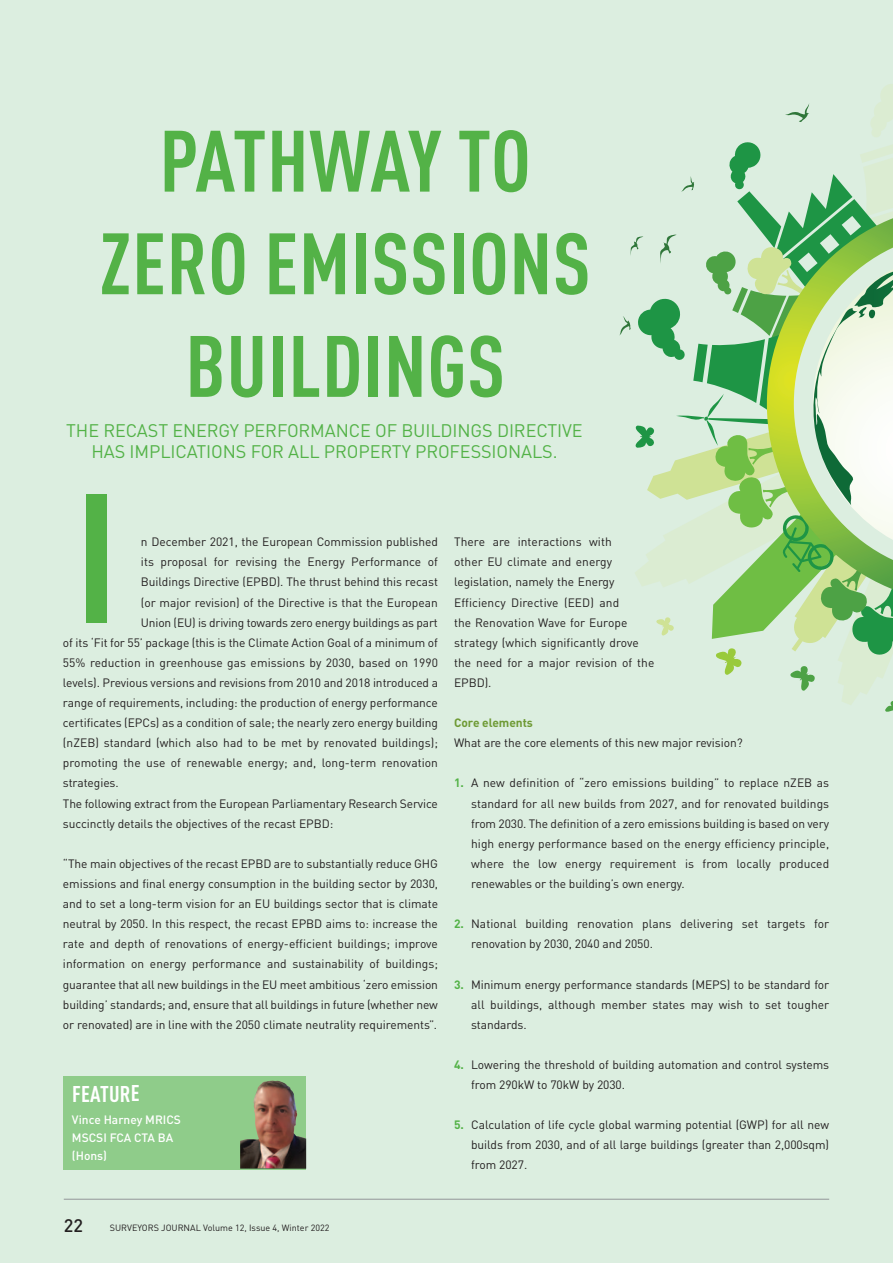
<style>
.page{position:relative;width:893px;height:1263px;background:#dceee0}
.page>*{position:absolute;margin:0;border:0;box-sizing:border-box;transform-origin:0 0}
.t1{font:700 condensed 180px "DINOT";color:#53b247}
.t2{font:700 condensed 85.5px/102.6px "DINOT";letter-spacing:.01em;color:#53b247;text-align:center}
.t3{font:700 condensed 22.5px "DINOT";letter-spacing:.01em;color:#fff}
.t4{font:18px/21.6px "DINOT";letter-spacing:-.005em;color:#53b247;text-align:center}
.t5{font:500 18px "DINOT";color:#231f20}
.t6{font:12px/20.1px "DINOT";letter-spacing:-.005em;color:#231f20}
.t7{font:500 12px/18px "DINOT";color:#fff}
.t8{font:700 12px "DINOT";letter-spacing:-.005em;color:#6e9a34}
.t9{font:9px "DINOT";color:#231f20}
.s1{font-weight:700;color:#53b247}
</style>
<div class="page">
<svg style="left:619px;top:84px;width:274px;height:628px"></svg>
<div style="left:64px;top:1076px;width:242px;height:93px;background:#8fcc8a"></div>
<hr style="left:64px;top:1199px;width:765px;height:1px;background:#939598">
<img style="left:240px;top:1080px;width:66px;height:88px">
<p class="t2" style="left:99px;top:111px;width:493px">PATHWAY TO<br>ZERO EMISSIONS<br>BUILDINGS</p>
<p class="t4" style="left:66px;top:422px;width:518px">THE RECAST ENERGY PERFORMANCE OF BUILDINGS DIRECTIVE<br>HAS IMPLICATIONS FOR ALL PROPERTY PROFESSIONALS.</p>
<p class="t1" style="left:76px;top:455px;width:43px">I</p>
<p class="t6" style="left:141px;top:533px;width:299px">n December 2021, the European Commission published</p>
<p class="t6" style="left:141px;top:553px;width:299px">its proposal for revising the Energy Performance of</p>
<p class="t6" style="left:141px;top:573px;width:299px">Buildings Directive (EPBD). The thrust behind this recast</p>
<p class="t6" style="left:141px;top:594px;width:299px">(or major revision) of the Directive is that the European</p>
<p class="t6" style="left:141px;top:614px;width:298px">Union (EU) is driving towards zero energy buildings as part</p>
<p class="t6" style="left:63px;top:634px;width:377px">of its ‘Fit for 55’ package (this is the Climate Action Goal of a minimum of</p>
<p class="t6" style="left:63px;top:654px;width:377px">55% reduction in greenhouse gas emissions by 2030, based on 1990</p>
<p class="t6" style="left:63px;top:674px;width:377px">levels). Previous versions and revisions from 2010 and 2018 introduced a</p>
<p class="t6" style="left:63px;top:694px;width:377px">range of requirements, including: the production of energy performance</p>
<p class="t6" style="left:63px;top:714px;width:377px">certificates (EPCs) as a condition of sale; the nearly zero energy building</p>
<p class="t6" style="left:63px;top:734px;width:377px">(nZEB) standard (which also had to be met by renovated buildings);</p>
<p class="t6" style="left:63px;top:754px;width:377px">promoting the use of renewable energy; and, long-term renovation</p>
<p class="t6" style="left:63px;top:774px;width:57px">strategies.</p>
<p class="t6" style="left:63px;top:795px;width:377px">The following extract from the European Parliamentary Research Service succinctly details the objectives of the recast EPBD:</p>
<p class="t6" style="left:63px;top:855px;width:377px;text-align:justify">“The main objectives of the recast EPBD are to substantially reduce GHG emissions and final energy consumption in the building sector by 2030, and to set a long-term vision for an EU buildings sector that is climate neutral by 2050. In this respect, the recast EPBD aims to: increase the rate and depth of renovations of energy-efficient buildings; improve information on energy performance and sustainability of buildings; guarantee that all new buildings in the EU meet ambitious ‘zero emission building’ standards; and, ensure that all buildings in future (whether new or renovated) are in line with the 2050 climate neutrality requirements”.</p>
<p class="t3" style="left:72px;top:1080px;width:69px">FEATURE</p>
<p class="t7" style="left:72px;top:1112px;width:111px">Vince Harney MRICS<br>MSCSI FCA CTA BA (Hons)</p>
<p class="t6" style="left:454px;top:533px;width:202px">There are interactions with<br>other EU climate and energy legislation, namely the Energy<br>Efficiency Directive (EED) and<br>the Renovation Wave for Europe strategy (which significantly drove the need for a major revision of the<br>EPBD).</p>
<p class="t8" style="left:454px;top:718px;width:80px">Core elements</p>
<p class="t6" style="left:454px;top:734px;width:290px">What are the core elements of this new major revision?</p>
<p class="t6" style="left:471px;top:774px;width:360px;text-align:justify;text-indent:-17px"><span class="s1">1.</span> A new definition of “zero emissions building” to replace nZEB as standard for all new builds from 2027, and for renovated buildings from 2030. The definition of a zero emissions building is based on very high energy performance based on the energy efficiency principle, where the low energy requirement is from locally produced renewables or the building’s own energy.</p>
<p class="t6" style="left:471px;top:915px;width:360px;text-indent:-17px"><span class="s1">2.</span> National building renovation plans delivering set targets for renovation by 2030, 2040 and 2050.</p>
<p class="t6" style="left:471px;top:975px;width:360px;text-align:justify;text-indent:-17px"><span class="s1">3.</span> Minimum energy performance standards (MEPS) to be standard for all buildings, although member states may wish to set tougher standards.</p>
<p class="t6" style="left:471px;top:1056px;width:360px;text-indent:-17px"><span class="s1">4.</span> Lowering the threshold of building automation and control systems from 290kW to 70kW by 2030.</p>
<p class="t6" style="left:471px;top:1116px;width:360px;text-align:justify;text-indent:-17px"><span class="s1">5.</span> Calculation of life cycle global warming potential (GWP) for all new builds from 2030, and of all large buildings (greater than 2,000sqm) from 2027.</p>
<p class="t5" style="left:64px;top:1219px;width:21px">22</p>
<p class="t9" style="left:110px;top:1224px;width:221px">SURVEYORS JOURNAL Volume 12, Issue 4, Winter 2022</p>
</div>
